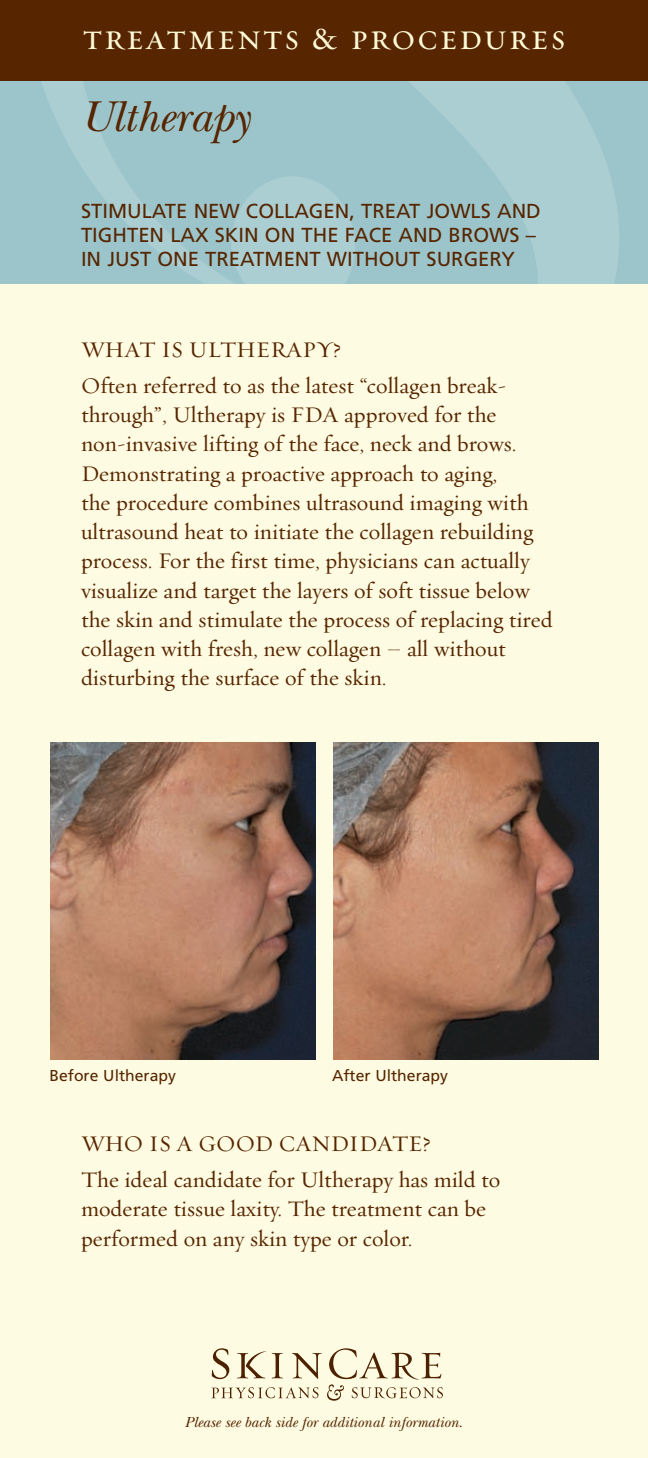
<style>
.page{position:relative;width:648px;height:1458px;background:#fff}
.page>*{position:absolute;margin:0;border:0;box-sizing:border-box;transform-origin:0 0}
.t1{font:italic 45px "New Baskerville";color:#572500}
.t2{font:36px "Requiem Text HTF Small Caps";letter-spacing:.05em;color:#fcf9d7}
.t3{font:22.5px/29.2px "Requiem Text HTF Roman";color:#572500}
.t4{font:22.5px "Requiem Text HTF Small Caps";color:#572500}
.t5{font:20.25px/24.3px "Frutiger LT Std";color:#572500}
.t6{font:15.75px "Frutiger LT Std";color:#572500}
.t7{font:italic 15.3px "New Baskerville";color:#572500}
</style>
<div class="page">
<div style="left:0;top:263px;width:648px;height:1195px;background:#fdfbe1"></div>
<img style="left:0;top:81px;width:648px;height:203px">
<div style="left:0;top:0;width:648px;height:81px;background:#572500"></div>
<svg style="left:212px;top:1348px;width:231px;height:53px"></svg>
<img style="left:51px;top:742px;width:265px;height:317px">
<img style="left:333px;top:742px;width:265px;height:317px">
<h2 class="t2" style="left:82px;top:16px;width:485px">treatments &amp; procedures</h2>
<h1 class="t1" style="left:81px;top:101px;width:171px">Ultherapy</h1>
<p class="t5" style="left:81px;top:200px;width:461px">STIMULATE NEW COLLAGEN, TREAT JOWLS AND<br>TIGHTEN LAX SKIN ON THE FACE AND BROWS –<br>IN JUST ONE TREATMENT WITHOUT SURGERY</p>
<p class="t4" style="left:81px;top:336px;width:262px">WHAT IS ULTHERAPY?</p>
<p class="t3" style="left:81px;top:371px;width:473px">Often referred to as the latest “collagen break&shy;through”, Ultherapy is FDA approved for the non-invasive lifting of the face, neck and brows.<br>Demonstrating a proactive approach to aging,<br>the procedure combines ultrasound imaging with ultrasound heat to initiate the collagen rebuilding process. For the first time, physicians can actually visualize and target the layers of soft tissue below the skin and stimulate the process of replacing tired collagen with fresh, new collagen – all without disturbing the surface of the skin.</p>
<p class="t6" style="left:50px;top:1069px;width:128px">Before Ultherapy</p>
<p class="t6" style="left:332px;top:1069px;width:117px">After Ultherapy</p>
<p class="t4" style="left:81px;top:1130px;width:351px">WHO IS A GOOD CANDIDATE?</p>
<p class="t3" style="left:81px;top:1165px;width:421px">The ideal candidate for Ultherapy has mild to moderate tissue laxity. The treatment can be performed on any skin type or color.</p>
<p class="t7" style="left:185px;top:1416px;width:279px">Please see back side for additional information.</p>
</div>
